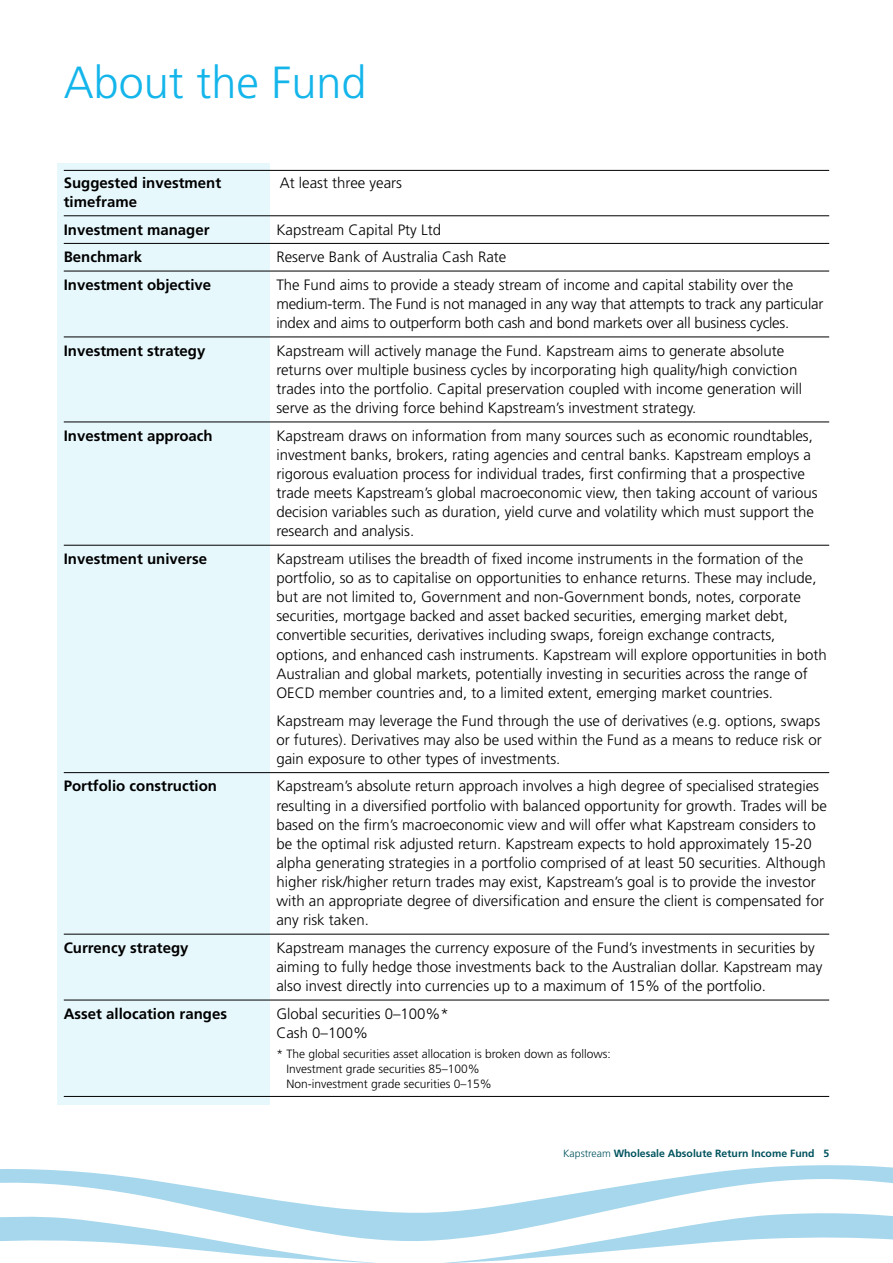
<style>
.page{position:relative;width:893px;height:1263px;background:#fff}
.page>*{position:absolute;margin:0;border:0;box-sizing:border-box;transform-origin:0 0}
.t1{font:300 45px "Frutiger";color:#13b5ea}
.t2{font:300 15px/19.2px "Frutiger";color:#000}
.t3{font:700 15px/27.6px "Frutiger";color:#000}
.t4{font:300 12px/15px "Frutiger";color:#000}
.t5{font:700 10.5px "Frutiger";color:#00535e}
.s1{font-weight:300}
</style>
<div class="page">
<svg style="left:390px;top:1165px;width:503px;height:76px"></svg>
<svg style="left:0;top:1169px;width:390px;height:94px"></svg>
<svg style="left:429px;top:1212px;width:464px;height:51px"></svg>
<div style="left:57px;top:164px;width:213px;height:941px;background:#e7f8fd"></div>
<hr style="left:64px;top:170px;width:765px;height:1px;background:#000">
<hr style="left:64px;top:215px;width:765px;height:1px;background:#000">
<hr style="left:64px;top:243px;width:765px;height:1px;background:#000">
<hr style="left:64px;top:271px;width:765px;height:1px;background:#000">
<hr style="left:64px;top:337px;width:765px;height:1px;background:#000">
<hr style="left:64px;top:422px;width:765px;height:1px;background:#000">
<hr style="left:64px;top:545px;width:765px;height:1px;background:#000">
<hr style="left:64px;top:772px;width:765px;height:1px;background:#000">
<hr style="left:64px;top:934px;width:765px;height:1px;background:#000">
<hr style="left:64px;top:1000px;width:765px;height:1px;background:#000">
<hr style="left:64px;top:1096px;width:765px;height:1px;background:#000">
<h1 class="t1" style="left:64px;top:57px;width:304px">About the Fund</h1>
<p class="t3" style="left:64px;top:169px;width:159px">Suggested investment</p>
<p class="t2" style="left:280px;top:173px;width:124px">At least three years</p>
<p class="t3" style="left:64px;top:188px;width:147px">timeframe<br>Investment manager</p>
<p class="t2" style="left:276px;top:220px;width:166px">Kapstream Capital Pty Ltd</p>
<p class="t3" style="left:64px;top:243px;width:80px">Benchmark</p>
<p class="t2" style="left:276px;top:247px;width:232px">Reserve Bank of Australia Cash Rate</p>
<p class="t3" style="left:64px;top:271px;width:149px">Investment objective</p>
<p class="t2" style="left:276px;top:275px;width:548px">The Fund aims to provide a steady stream of income and capital stability over the medium-term. The Fund is not managed in any way that attempts to track any particular index and aims to outperform both cash and bond markets over all business cycles.</p>
<p class="t3" style="left:64px;top:336px;width:143px">Investment strategy</p>
<p class="t2" style="left:276px;top:341px;width:527px">Kapstream will actively manage the Fund. Kapstream aims to generate absolute returns over multiple business cycles by incorporating high quality/high conviction trades into the portfolio. Capital preservation coupled with income generation will serve as the driving force behind Kapstream’s investment strategy.</p>
<p class="t3" style="left:64px;top:422px;width:150px">Investment approach</p>
<p class="t2" style="left:276px;top:426px;width:543px">Kapstream draws on information from many sources such as economic roundtables, investment banks, brokers, rating agencies and central banks. Kapstream employs a rigorous evaluation process for individual trades, first confirming that a prospective trade meets Kapstream’s global macroeconomic view, then taking account of various decision variables such as duration, yield curve and volatility which must support the research and analysis.</p>
<p class="t3" style="left:64px;top:545px;width:145px">Investment universe</p>
<p class="t2" style="left:276px;top:549px;width:552px">Kapstream utilises the breadth of fixed income instruments in the formation of the portfolio, so as to capitalise on opportunities to enhance returns. These may include, but are not limited to, Government and non-Government bonds, notes, corporate securities, mortgage backed and asset backed securities, emerging market debt, convertible securities, derivatives including swaps, foreign exchange contracts, options, and enhanced cash instruments. Kapstream will explore opportunities in both Australian and global markets, potentially investing in securities across the range of OECD member countries and, to a limited extent, emerging market countries.</p>
<p class="t2" style="left:276px;top:711px;width:547px;text-align:justify">Kapstream may leverage the Fund through the use of derivatives (e.g. options, swaps or futures). Derivatives may also be used within the Fund as a means to reduce risk or gain exposure to other types of investments.</p>
<p class="t3" style="left:64px;top:772px;width:155px">Portfolio construction</p>
<p class="t2" style="left:276px;top:776px;width:552px">Kapstream’s absolute return approach involves a high degree of specialised strategies resulting in a diversified portfolio with balanced opportunity for growth. Trades will be based on the firm’s macroeconomic view and will offer what Kapstream considers to be the optimal risk adjusted return. Kapstream expects to hold approximately 15-20 alpha generating strategies in a portfolio comprised of at least 50 securities. Although higher risk/higher return trades may exist, Kapstream’s goal is to provide the investor with an appropriate degree of diversification and ensure the client is compensated for any risk taken.</p>
<p class="t3" style="left:64px;top:934px;width:126px">Currency strategy</p>
<p class="t2" style="left:276px;top:938px;width:547px">Kapstream manages the currency exposure of the Fund’s investments in securities by aiming to fully hedge those investments back to the Australian dollar. Kapstream may also invest directly into currencies up to a maximum of 15% of the portfolio.</p>
<p class="t3" style="left:64px;top:1000px;width:165px">Asset allocation ranges</p>
<p class="t2" style="left:276px;top:1004px;width:174px">Global securities 0–100%*<br>Cash 0–100%</p>
<p class="t4" style="left:286px;top:1046px;width:326px;text-indent:-10px">* The global securities asset allocation is broken down as follows:<br>Investment grade securities 85–100%<br>Non-investment grade securities 0–15%</p>
<p class="t5" style="left:563px;top:1147px;width:268px"><span class="s1">Kapstream</span> Wholesale Absolute Return Income Fund 5</p>
</div>
